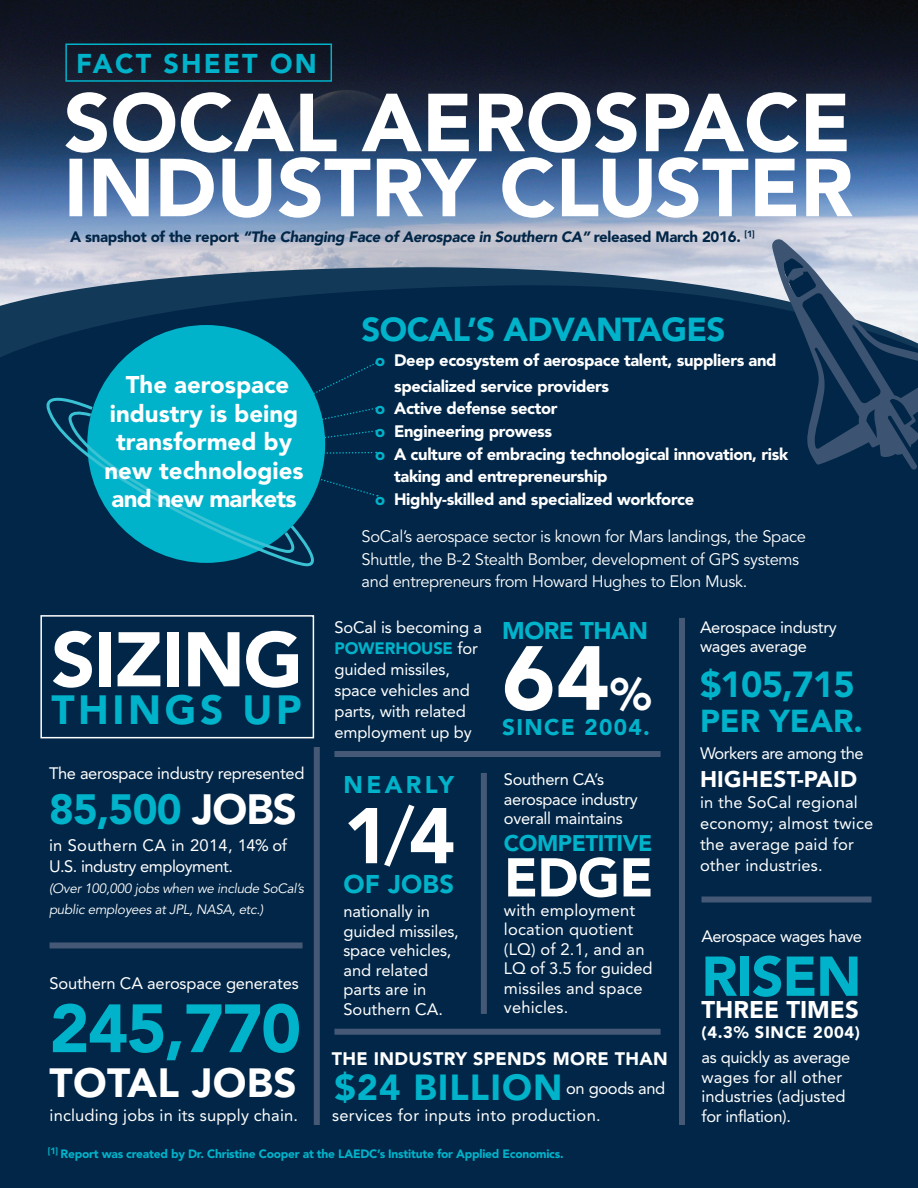
<style>
.page{position:relative;width:918px;height:1188px;background:#fff}
.page>*{position:absolute;margin:0;border:0;box-sizing:border-box;transform-origin:0 0}
.t1{font:900 90px "Avenir";color:#fff}
.t2{font:900 78px "Avenir";color:#fff}
.t3{font:900 76.5px "Avenir";letter-spacing:-.02em;color:#fff}
.t4{font:900 67.5px "Avenir";letter-spacing:-.02em;color:#00b3ca}
.t5{font:900 55.5px "Avenir";letter-spacing:-.02em;color:#00b3ca}
.t6{font:900 54px "Avenir";color:#fff}
.t7{font:900 42px "Avenir";letter-spacing:-.02em;color:#00b3ca}
.t8{font:900 40.5px "Avenir";letter-spacing:.01em;color:#fff}
.t9{font:900 40.5px "Avenir";letter-spacing:.09em;color:#00b3ca}
.t10{font:900 36px "Avenir";letter-spacing:.03em;color:#00b3ca}
.t11{font:900 33px "Avenir";letter-spacing:-.02em;color:#00b3ca}
.t12{font:900 31.5px "Avenir";color:#00b3ca}
.t13{font:900 27px "Avenir";letter-spacing:.08em;color:#00b3ca}
.t14{font:900 25.5px "Avenir";letter-spacing:.01em;color:#00b3ca}
.t15{font:900 24px/28.5px "Avenir";color:#fff;text-align:center}
.t16{font:900 24px "Avenir";letter-spacing:-.02em;color:#00b3ca}
.t17{font:900 22.5px "Avenir";letter-spacing:.01em;color:#fff}
.t18{font:900 22.5px "Avenir";letter-spacing:-.02em;color:#00b3ca}
.t19{font:900 22.5px "Avenir";letter-spacing:.06em;color:#00b3ca}
.t20{font:900 18px "Avenir";letter-spacing:.02em;color:#fff}
.t21{font:16.5px/19.5px "Avenir";letter-spacing:-.01em;color:#fff}
.t22{font:900 16.5px/25.5px "Avenir";letter-spacing:-.02em;color:#fff}
.t23{font:16.5px/19.5px "Avenir";letter-spacing:.01em;color:#fff}
.t24{font:16.5px/22.5px "Avenir";letter-spacing:-.02em;color:#fff}
.t25{font:16.5px/21px "Avenir";letter-spacing:-.03em;color:#fff}
.t26{font:16.5px "Avenir";letter-spacing:.02em;color:#fff}
.t27{font:900 16.5px "Avenir";letter-spacing:.04em;color:#fff}
.t28{font:italic 900 15px "Avenir";letter-spacing:-.02em;color:#012647}
.t29{font:italic 13.5px/21px "Avenir";letter-spacing:-.02em;color:#fff}
.t30{font:900 12px "Avenir";letter-spacing:-.02em;color:#00b3ca}
.s1{font-style:normal}
.s2{color:#fff}
.s3{color:#00b3ca}
.s4{font-weight:900;color:#00b3ca}
.s5{font-size:45px}
.s6{font-weight:500}
</style>
<div class="page">
<div style="left:0;top:278px;width:918px;height:910px;background:#012647"></div>
<img style="left:0;top:0;width:918px;height:258px">
<div style="left:65px;top:44px;width:267px;height:38px;border:2px solid #00b3ca"></div>
<svg style="left:0;top:258px;width:764px;height:99px"></svg>
<div style="left:87px;top:325px;width:238px;height:238px;background:#00b3ca;border-radius:50%"></div>
<svg style="left:102px;top:362px;width:276px;height:135px"></svg>
<svg style="left:46px;top:386px;width:274px;height:181px"></svg>
<svg style="left:764px;top:239px;width:154px;height:231px"></svg>
<div style="left:40px;top:615px;width:274px;height:123px;border:2px solid #fff"></div>
<div style="left:50px;top:942px;width:253px;height:6px;background:#455976"></div>
<div style="left:334px;top:751px;width:327px;height:6px;background:#455976"></div>
<div style="left:481px;top:773px;width:6px;height:241px;background:#455976"></div>
<div style="left:679px;top:618px;width:6px;height:507px;background:#455976"></div>
<div style="left:702px;top:896px;width:170px;height:6px;background:#455976"></div>
<div style="left:334px;top:1029px;width:327px;height:6px;background:#455976"></div>
<div style="left:314px;top:747px;width:6px;height:378px;background:#455976"></div>
<svg style="left:69px;top:157px;width:784px;height:61px"></svg>
<svg style="left:65px;top:92px;width:782px;height:61px"></svg>
<h3 class="t13" style="left:76px;top:47px;width:242px">FACT SHEET ON</h3>
<p class="t28" style="left:70px;top:224px;width:686px"><span class="s1">A snapshot of the report</span> “The Changing Face of Aerospace in Southern CA” <span class="s1">released March 2016.</span> <sup>[1]</sup></p>
<h3 class="t15" style="left:105px;top:371px;width:201px">The aerospace industry is being transformed by new technologies and new markets</h3>
<h3 class="t3" style="left:51px;top:613px;width:253px">SIZING</h3>
<h3 class="t9" style="left:51px;top:685px;width:252px">THINGS UP</h3>
<p class="t21" style="left:49px;top:764px;width:257px">The aerospace industry represented</p>
<h3 class="t7" style="left:49px;top:784px;width:250px">85,500 <span class="s2">JOBS</span></h3>
<p class="t25" style="left:49px;top:835px;width:240px">in Southern CA in 2014, 14% of<br>U.S. industry employment.</p>
<p class="t29" style="left:49px;top:879px;width:257px">(Over 100,000 jobs when we include SoCal’s public employees at JPL, NASA, etc.)</p>
<p class="t21" style="left:50px;top:974px;width:251px">Southern CA aerospace generates</p>
<h3 class="t4" style="left:50px;top:988px;width:253px">245,770</h3>
<h3 class="t8" style="left:50px;top:1059px;width:249px">TOTAL JOBS</h3>
<p class="t23" style="left:50px;top:1106px;width:250px">including jobs in its supply chain.</p>
<h3 class="t11" style="left:362px;top:310px;width:365px">SOCAL’S ADVANTAGES</h3>
<p class="t22" style="left:394px;top:348px;width:384px;text-indent:-19px"><span class="s3">o</span> Deep ecosystem of aerospace talent, suppliers and specialized service providers</p>
<p class="t22" style="left:375px;top:396px;width:184px"><span class="s3">o</span> Active defense sector</p>
<p class="t22" style="left:375px;top:418px;width:178px"><span class="s3">o</span> Engineering prowess</p>
<p class="t22" style="left:375px;top:441px;width:414px"><span class="s3">o</span> A culture of embracing technological innovation, risk</p>
<p class="t22" style="left:394px;top:463px;width:215px">taking and entrepreneurship</p>
<p class="t22" style="left:375px;top:486px;width:320px"><span class="s3">o</span> Highly-skilled and specialized workforce</p>
<p class="t24" style="left:362px;top:526px;width:446px">SoCal’s aerospace sector is known for Mars landings, the Space<br>Shuttle, the B-2 Stealth Bomber, development of GPS systems and entrepreneurs from Howard Hughes to Elon Musk.</p>
<p class="t21" style="left:334px;top:617px;width:149px;line-height:21px">SoCal is becoming a<br><span class="s4">POWERHOUSE</span> for guided missiles, space vehicles and parts, with related employment up by</p>
<h3 class="t16" style="left:502px;top:616px;width:147px">MORE THAN</h3>
<h1 class="t1" style="left:502px;top:624px;width:151px">64<span class="s5">%</span></h1>
<h3 class="t19" style="left:502px;top:714px;width:149px">SINCE 2004.</h3>
<h3 class="t16" style="left:343px;top:770px;width:112px">NEARLY</h3>
<h2 class="t2" style="left:343px;top:789px;width:113px">1<span class="s6">/</span>4</h2>
<h3 class="t14" style="left:343px;top:869px;width:112px">OF JOBS</h3>
<p class="t21" style="left:343px;top:902px;width:117px">nationally in guided missiles, space vehicles, and related parts are in<br>Southern CA.</p>
<p class="t21" style="left:504px;top:770px;width:135px">Southern CA’s aerospace industry overall maintains</p>
<h3 class="t18" style="left:504px;top:830px;width:150px">COMPETITIVE</h3>
<h3 class="t6" style="left:504px;top:845px;width:151px">EDGE</h3>
<p class="t23" style="left:504px;top:901px;width:150px">with employment location quotient (LQ) of 2.1, and an<br>LQ of 3.5 for guided missiles and space vehicles.</p>
<p class="t20" style="left:332px;top:1048px;width:338px">THE INDUSTRY SPENDS MORE THAN</p>
<h3 class="t10" style="left:334px;top:1066px;width:229px">$24 BILLION</h3>
<p class="t26" style="left:332px;top:1105px;width:270px">services for inputs into production.</p>
<p class="t21" style="left:566px;top:1078px;width:101px">on goods and</p>
<p class="t21" style="left:700px;top:617px;width:138px">Aerospace industry wages average</p>
<h3 class="t10" style="left:700px;top:663px;width:156px">$105,715</h3>
<h3 class="t12" style="left:700px;top:702px;width:164px">PER YEAR.</h3>
<p class="t25" style="left:700px;top:743px;width:165px">Workers are among the</p>
<h3 class="t17" style="left:700px;top:766px;width:159px">HIGHEST-PAID</h3>
<p class="t23" style="left:700px;top:792px;width:175px;line-height:21px">in the SoCal regional economy; almost twice the average paid for other industries.</p>
<p class="t25" style="left:702px;top:926px;width:162px">Aerospace wages have</p>
<h3 class="t5" style="left:702px;top:943px;width:162px">RISEN</h3>
<h3 class="t15" style="left:702px;top:996px;width:159px">THREE TIMES</h3>
<p class="t27" style="left:702px;top:1022px;width:160px">(4.3% SINCE 2004)</p>
<p class="t21" style="left:702px;top:1048px;width:150px">as quickly as average wages for all other industries (adjusted for inflation).</p>
<p class="t30" style="left:48px;top:1147px;width:517px"><sup>[1]</sup> Report was created by Dr. Christine Cooper at the LAEDC’s Institute for Applied Economics.</p>
</div>
